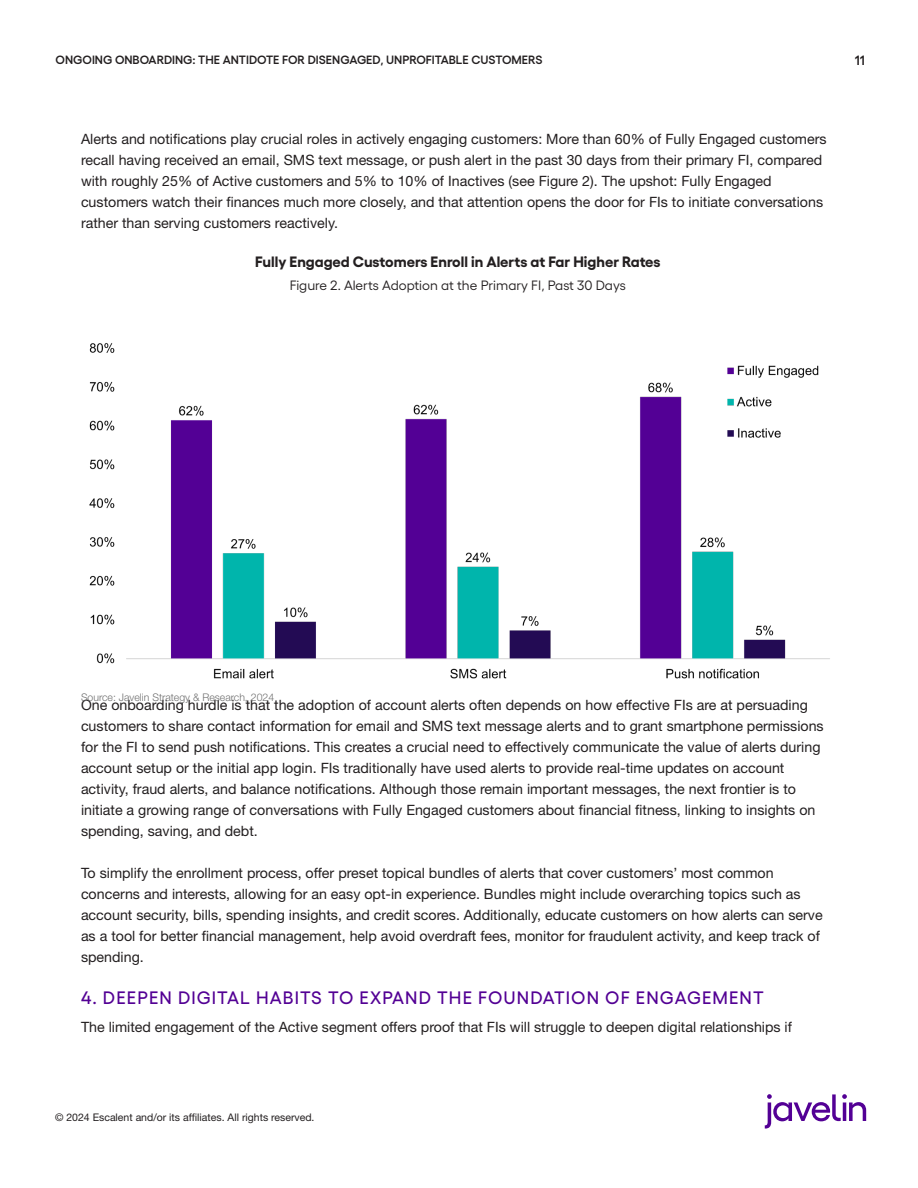
<style>
.page{position:relative;width:918px;height:1188px;background:#fff}
.page>*{position:absolute;margin:0;border:0;box-sizing:border-box;transform-origin:0 0}
.Sub-Heading{font:500 18px "Yellix";letter-spacing:.06em;color:#530194}
.Figure_Heading{font:700 15px "Yellix";color:#231f20}
.Paragraph_Style_1{font:14.25px/21px "Helvetica Neue LT Pro";color:#231f20}
.Figure_Title{font:13.5px "Yellix";color:#231f20}
.t1{font:600 13.5px "Yellix";color:#231f20}
.t2{font:600 12px "Yellix";color:#231f20}
.t3{font:10.5px "Helvetica Neue LT Pro";color:#231f20}
.Javelin_Source{font:300 10.5px "Helvetica Neue LT Pro";color:#6f6f6f}
</style>
<div class="page">
<svg style="left:765px;top:1094px;width:101px;height:35px"></svg>
<img style="left:89px;top:343px;width:741px;height:336px">
<p class="t2" style="left:56px;top:50px;width:488px">ONGOING ONBOARDING: THE ANTIDOTE FOR DISENGAGED, UNPROFITABLE CUSTOMERS</p>
<p class="t1" style="left:855px;top:50px;width:12px">11</p>
<p class="Paragraph_Style_1" style="left:81px;top:128px;width:747px">Alerts and notifications play crucial roles in actively engaging customers: More than 60% of Fully Engaged customers recall having received an email, SMS text message, or push alert in the past 30 days from their primary FI, compared with roughly 25% of Active customers and 5% to 10% of Inactives (see Figure 2). The upshot: Fully Engaged customers watch their finances much more closely, and that attention opens the door for FIs to initiate conversations rather than serving customers reactively.</p>
<p class="Figure_Heading" style="left:255px;top:250px;width:407px">Fully Engaged Customers Enroll in Alerts at Far Higher Rates</p>
<p class="Figure_Title" style="left:290px;top:275px;width:338px">Figure 2. Alerts Adoption at the Primary FI, Past 30 Days</p>
<p class="Javelin_Source" style="left:81px;top:691px;width:195px">Source: Javelin Strategy &amp; Research, 2024</p>
<p class="Paragraph_Style_1" style="left:81px;top:694px;width:744px">One onboarding hurdle is that the adoption of account alerts often depends on how effective FIs are at persuading customers to share contact information for email and SMS text message alerts and to grant smartphone permissions for the FI to send push notifications. This creates a crucial need to effectively communicate the value of alerts during account setup or the initial app login. FIs traditionally have used alerts to provide real-time updates on account activity, fraud alerts, and balance notifications. Although those remain important messages, the next frontier is to initiate a growing range of conversations with Fully Engaged customers about financial fitness, linking to insights on spending, saving, and debt.</p>
<p class="Paragraph_Style_1" style="left:81px;top:862px;width:743px">To simplify the enrollment process, offer preset topical bundles of alerts that cover customers’ most common concerns and interests, allowing for an easy opt-in experience. Bundles might include overarching topics such as account security, bills, spending insights, and credit scores. Additionally, educate customers on how alerts can serve as a tool for better financial management, help avoid overdraft fees, monitor for fraudulent activity, and keep track of spending.</p>
<p class="Sub-Heading" style="left:81px;top:984px;width:684px">4. DEEPEN DIGITAL HABITS TO EXPAND THE FOUNDATION OF ENGAGEMENT</p>
<p class="Paragraph_Style_1" style="left:81px;top:1016px;width:713px">The limited engagement of the Active segment offers proof that FIs will struggle to deepen digital relationships if</p>
<p class="t3" style="left:55px;top:1111px;width:261px">© 2024 Escalent and/or its affiliates. All rights reserved.</p>
</div>
